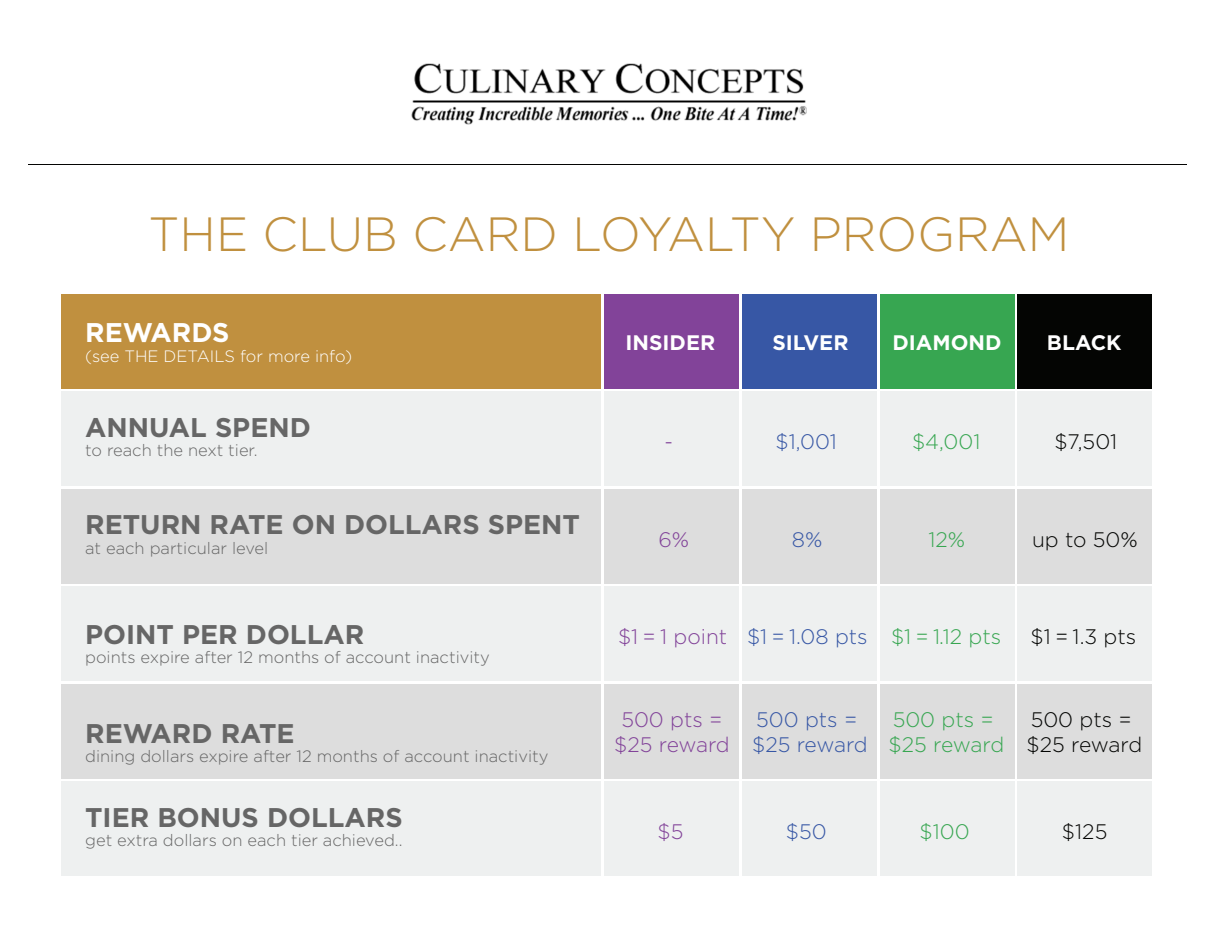
<style>
.page{position:relative;width:1215px;height:945px;background:#fff}
.page>*{position:absolute;margin:0;border:0;box-sizing:border-box;transform-origin:0 0}
.t1{font:300 48px "Gotham";color:#c0903f}
.t2{font:700 27px "Gotham";color:#666}
.t3{font:700 27px "Gotham";color:#fff}
.t4{font:300 21px/25.2px "Gotham";color:#3757a5}
.t5{font:300 21px/25.2px "Gotham";color:#040503}
.t6{font:300 21px/25.2px "Gotham";color:#37a651}
.t7{font:700 21px "Gotham";color:#fff}
.t8{font:300 21px/25.2px "Gotham";color:#824399;text-align:center}
.t9{font:300 16.5px "Gotham";color:#666}
.t10{font:300 16.5px "Gotham";color:#fff}
.s1{color:#824399}
.s2{color:#37a651}
</style>
<div class="page">
<hr style="left:28px;top:165px;width:1159px;height:1px;background:#040503">
<div style="left:62px;top:295px;width:540px;height:94px;background:#c0903f"></div>
<div style="left:604px;top:295px;width:135px;height:94px;background:#824399"></div>
<div style="left:742px;top:295px;width:135px;height:94px;background:#3757a5"></div>
<div style="left:880px;top:295px;width:135px;height:94px;background:#37a651"></div>
<div style="left:1017px;top:295px;width:135px;height:94px;background:#040503"></div>
<div style="left:61px;top:392px;width:540px;height:94px;background:#eef0f0"></div>
<div style="left:604px;top:392px;width:135px;height:94px;background:#eef0f0"></div>
<div style="left:742px;top:392px;width:135px;height:94px;background:#eef0f0"></div>
<div style="left:880px;top:392px;width:135px;height:94px;background:#eef0f0"></div>
<div style="left:1017px;top:392px;width:135px;height:94px;background:#eef0f0"></div>
<div style="left:61px;top:489px;width:540px;height:95px;background:#ddd"></div>
<div style="left:604px;top:489px;width:135px;height:95px;background:#ddd"></div>
<div style="left:742px;top:489px;width:135px;height:95px;background:#ddd"></div>
<div style="left:880px;top:489px;width:135px;height:95px;background:#ddd"></div>
<div style="left:1017px;top:489px;width:135px;height:95px;background:#ddd"></div>
<div style="left:61px;top:587px;width:540px;height:94px;background:#eef0f0"></div>
<div style="left:604px;top:587px;width:135px;height:94px;background:#eef0f0"></div>
<div style="left:742px;top:587px;width:135px;height:94px;background:#eef0f0"></div>
<div style="left:880px;top:587px;width:135px;height:94px;background:#eef0f0"></div>
<div style="left:1017px;top:587px;width:135px;height:94px;background:#eef0f0"></div>
<div style="left:61px;top:684px;width:540px;height:95px;background:#ddd"></div>
<div style="left:604px;top:684px;width:135px;height:95px;background:#ddd"></div>
<div style="left:742px;top:684px;width:135px;height:95px;background:#ddd"></div>
<div style="left:880px;top:684px;width:135px;height:95px;background:#ddd"></div>
<div style="left:1017px;top:684px;width:135px;height:95px;background:#ddd"></div>
<div style="left:61px;top:782px;width:540px;height:94px;background:#eef0f0"></div>
<div style="left:604px;top:782px;width:135px;height:94px;background:#eef0f0"></div>
<div style="left:742px;top:782px;width:135px;height:94px;background:#eef0f0"></div>
<div style="left:880px;top:782px;width:135px;height:94px;background:#eef0f0"></div>
<div style="left:1017px;top:782px;width:135px;height:94px;background:#eef0f0"></div>
<img style="left:412px;top:63px;width:394px;height:62px">
<h1 class="t1" style="left:148px;top:207px;width:922px">THE CLUB CARD LOYALTY PROGRAM</h1>
<h2 class="t3" style="left:85px;top:317px;width:146px">REWARDS</h2>
<p class="t10" style="left:85px;top:347px;width:269px">(see THE DETAILS for more info)</p>
<h2 class="t2" style="left:85px;top:411px;width:227px">ANNUAL SPEND</h2>
<p class="t9" style="left:85px;top:441px;width:174px">to reach the next tier.</p>
<h2 class="t2" style="left:85px;top:509px;width:496px">RETURN RATE ON DOLLARS SPENT</h2>
<p class="t9" style="left:85px;top:539px;width:185px">at each particular level</p>
<h2 class="t2" style="left:85px;top:618px;width:281px">POINT PER DOLLAR</h2>
<p class="t9" style="left:85px;top:648px;width:406px">points expire after 12 months of account inactivity</p>
<h2 class="t2" style="left:85px;top:717px;width:211px">REWARD RATE</h2>
<p class="t9" style="left:85px;top:747px;width:465px">dining dollars expire after 12 months of account inactivity</p>
<h2 class="t2" style="left:85px;top:801px;width:319px">TIER BONUS DOLLARS</h2>
<p class="t9" style="left:85px;top:831px;width:319px">get extra dollars on each tier achieved..</p>
<p class="t7" style="left:626px;top:331px;width:91px">INSIDER</p>
<p class="t7" style="left:772px;top:331px;width:78px">SILVER</p>
<p class="t7" style="left:892px;top:331px;width:111px">DIAMOND</p>
<p class="t7" style="left:1047px;top:331px;width:76px">BLACK</p>
<p class="t8" style="left:664px;top:429px;width:10px">-</p>
<p class="t4" style="left:776px;top:429px;width:63px">$1,001</p>
<p class="t6" style="left:912px;top:429px;width:70px">$4,001</p>
<p class="t5" style="left:1055px;top:429px;width:64px">$7,501</p>
<p class="t8" style="left:658px;top:527px;width:32px">6%</p>
<p class="t4" style="left:792px;top:527px;width:32px">8%</p>
<p class="t6" style="left:928px;top:527px;width:38px">12%</p>
<p class="t5" style="left:1032px;top:527px;width:107px">up to 50%</p>
<p class="t4" style="left:618px;top:624px;width:385px"><span class="s1">$1 = 1 point</span> $1 = 1.08 pts <span class="s2">$1 = 1.12 pts</span></p>
<p class="t5" style="left:1031px;top:624px;width:107px">$1 = 1.3 pts</p>
<p class="t8" style="left:614px;top:707px;width:117px">500 pts = $25 reward</p>
<p class="t4" style="left:752px;top:707px;width:117px">500 pts = $25 reward</p>
<p class="t6" style="left:889px;top:707px;width:117px">500 pts = $25 reward</p>
<p class="t5" style="left:1027px;top:707px;width:117px">500 pts = $25 reward</p>
<p class="t8" style="left:658px;top:819px;width:27px">$5</p>
<p class="t4" style="left:786px;top:819px;width:42px">$50</p>
<p class="t6" style="left:919px;top:819px;width:52px">$100</p>
<p class="t5" style="left:1062px;top:819px;width:47px">$125</p>
</div>
